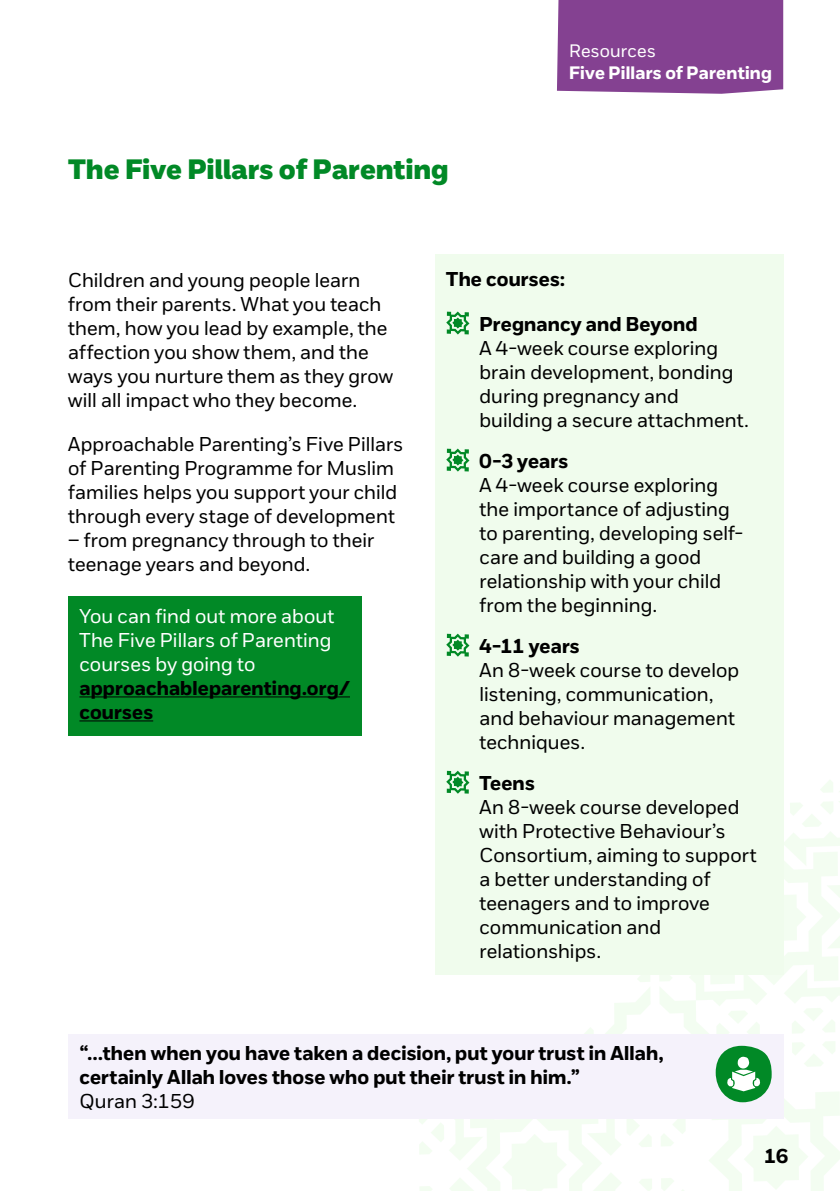
<style>
.page{position:relative;width:840px;height:1191px;background:#fff}
.page>*{position:absolute;margin:0;border:0;box-sizing:border-box;transform-origin:0 0}
.Standfirst_heading_2{font:28px "NSPCC Headline";letter-spacing:.01em;color:#018926}
.Bullet_FINAL_Brush_1{font:20px/24px "NSPCC";letter-spacing:.005em;color:#000}
.Body_16_19{font:20px/24px "NSPCC";letter-spacing:.005em;color:#000}
.Tip_Heading_16_19{font:700 20px/24px "NSPCC";letter-spacing:.01em;color:#000}
.Body_16_19-2{font:20px/24px "NSPCC";letter-spacing:.005em;color:#fff}
.Body_16_19-3{font:700 20px "NSPCC";letter-spacing:.01em;color:#000}
.t1{font:700 18px/22px "NSPCC";letter-spacing:.015em;color:#fff}
.s1{font-weight:400}
.s2{font-weight:700}
</style>
<div class="page">
<svg style="left:820px;top:780px;width:13px;height:12px"></svg>
<svg style="left:419px;top:1119px;width:232px;height:72px"></svg>
<svg style="left:580px;top:974px;width:70px;height:60px"></svg>
<div style="left:68px;top:1034px;width:714px;height:85px;background:#f5f2fb"></div>
<svg style="left:658px;top:800px;width:181px;height:391px"></svg>
<div style="left:557px;top:0;width:225px;height:94px;background:#844191"></div>
<div style="left:434px;top:254px;width:348px;height:720px;background:#f0fced"></div>
<svg style="left:446px;top:311px;width:23px;height:23px"></svg>
<svg style="left:446px;top:448px;width:23px;height:23px"></svg>
<svg style="left:446px;top:633px;width:23px;height:23px"></svg>
<svg style="left:446px;top:770px;width:23px;height:23px"></svg>
<div style="left:68px;top:596px;width:293px;height:140px;background:#018926"></div>
<hr style="left:79px;top:696px;width:271px;height:1px;background:#000">
<hr style="left:79px;top:720px;width:74px;height:1px;background:#000">
<p class="Standfirst_heading_2" style="left:68px;top:152px;width:381px">The Five Pillars of Parenting</p>
<p class="t1" style="left:568px;top:39px;width:204px"><span class="s1">Resources<br></span>Five Pillars of Parenting</p>
<p class="Body_16_19" style="left:68px;top:268px;width:326px">Children and young people learn from their parents. What you teach them, how you lead by example, the affection you show them, and the ways you nurture them as they grow will all impact who they become.</p>
<p class="Body_16_19" style="left:68px;top:432px;width:336px">Approachable Parenting’s Five Pillars of Parenting Programme for Muslim families helps you support your child through every stage of development</p>
<p class="Body_16_19" style="left:68px;top:528px;width:307px">– from pregnancy through to their teenage years and beyond.</p>
<p class="Body_16_19-2" style="left:79px;top:604px;width:256px">You can find out more about<br>The Five Pillars of Parenting courses by going to</p>
<p class="Tip_Heading_16_19" style="left:79px;top:676px;width:272px">approachableparenting.org/ courses</p>
<p class="Body_16_19-3" style="left:446px;top:267px;width:120px">The courses:</p>
<p class="Bullet_FINAL_Brush_1" style="left:479px;top:311px;width:270px"><span class="s2">Pregnancy and Beyond<br></span>A 4-week course exploring brain development, bonding during pregnancy and building a secure attachment.</p>
<p class="Bullet_FINAL_Brush_1" style="left:479px;top:448px;width:265px"><span class="s2">0-3 years<br></span>A 4-week course exploring the importance of adjusting to parenting, developing self&shy;care and building a good relationship with your child from the beginning.</p>
<p class="Bullet_FINAL_Brush_1" style="left:479px;top:633px;width:261px"><span class="s2">4-11 years<br></span>An 8-week course to develop listening, communication, and behaviour management techniques.</p>
<p class="Bullet_FINAL_Brush_1" style="left:479px;top:770px;width:278px"><span class="s2">Teens<br></span>An 8-week course developed with Protective Behaviour’s<br>Consortium, aiming to support a better understanding of teenagers and to improve communication and relationships.</p>
<p class="Tip_Heading_16_19" style="left:79px;top:1040px;width:585px">“...then when you have taken a decision, put your trust in Allah, certainly Allah loves those who put their trust in him.”<br><span class="s1">Quran 3:159</span></p>
<p class="Tip_Heading_16_19" style="left:763px;top:1143px;width:26px">16</p>
</div>
